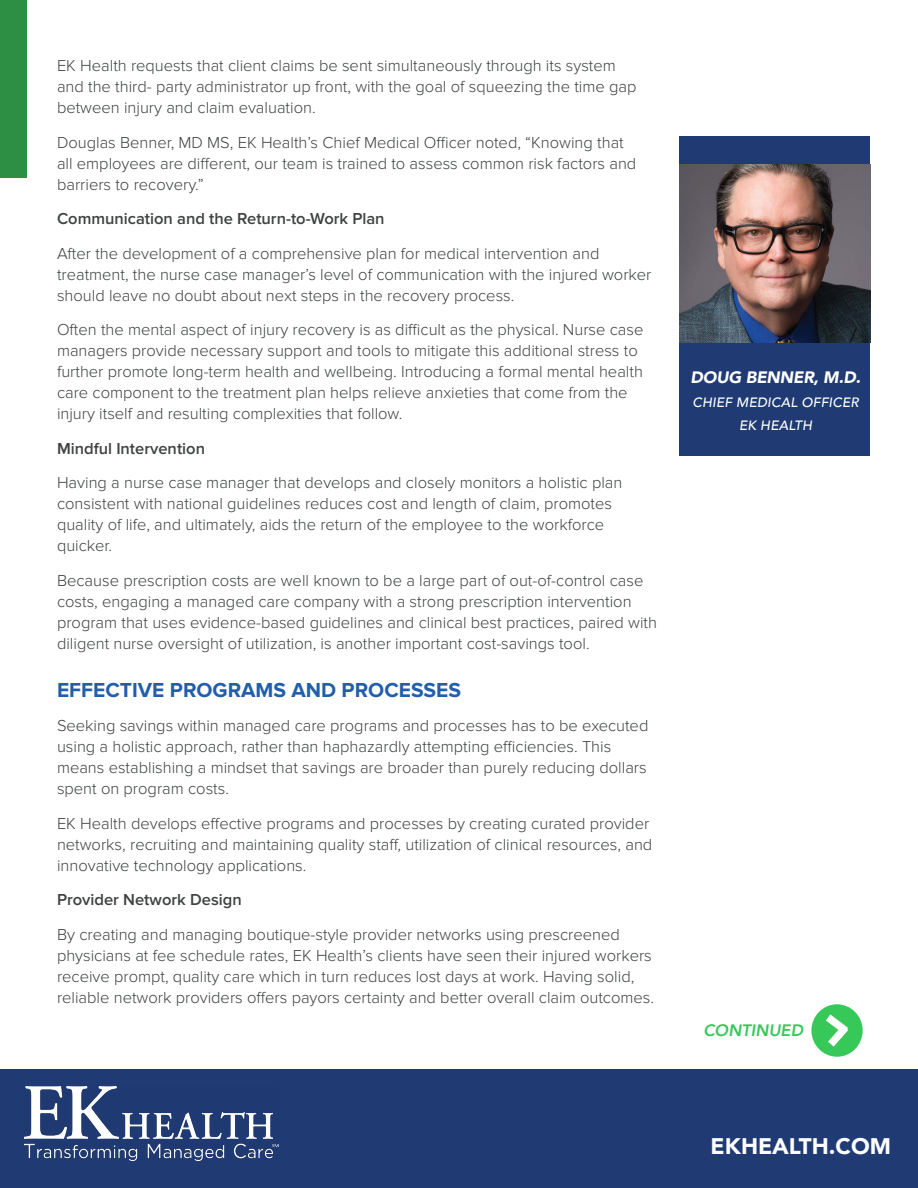
<style>
.page{position:relative;width:918px;height:1188px;background:#fff}
.page>*{position:absolute;margin:0;border:0;box-sizing:border-box;transform-origin:0 0}
.t1{font:900 22.5px "Avenir";color:#fff}
.t2{font:700 21px "Proxima Nova";color:#215eac}
.t3{font:300 16.5px/21px "Proxima Nova";color:#3f4241}
.t4{font:600 16.5px "Proxima Nova";color:#3f4241}
.t5{font:italic 900 16.5px "Avenir";letter-spacing:-.01em;color:#fff}
.t6{font:italic 800 16.5px "Avenir";color:#37c85a}
.t7{font:italic 500 13.5px/22.5px "Avenir";letter-spacing:.01em;color:#fff;text-align:center}
</style>
<div class="page">
<div style="left:0;top:1069px;width:918px;height:119px;background:#203b74"></div>
<img style="left:25px;top:1087px;width:254px;height:73px">
<div style="left:0;top:0;width:27px;height:177px;background:#2d8f44"></div>
<div style="left:679px;top:136px;width:191px;height:320px;background:#203b74"></div>
<img style="left:679px;top:165px;width:191px;height:177px">
<svg style="left:811px;top:1004px;width:52px;height:53px"></svg>
<svg style="left:818px;top:1007px;width:38px;height:48px"></svg>
<p class="t3" style="left:57px;top:56px;width:581px">EK Health requests that client claims be sent simultaneously through its system and the third- party administrator up front, with the goal of squeezing the time gap between injury and claim evaluation.</p>
<p class="t3" style="left:57px;top:132px;width:581px">Douglas Benner, MD MS, EK Health’s Chief Medical Officer noted, “Knowing that all employees are different, our team is trained to assess common risk factors and barriers to recovery.”</p>
<p class="t4" style="left:57px;top:209px;width:329px">Communication and the Return-to-Work Plan</p>
<p class="t3" style="left:57px;top:243px;width:596px">After the development of a comprehensive plan for medical intervention and treatment, the nurse case manager’s level of communication with the injured worker should leave no doubt about next steps in the recovery process.</p>
<p class="t3" style="left:57px;top:320px;width:588px">Often the mental aspect of injury recovery is as difficult as the physical. Nurse case managers provide necessary support and tools to mitigate this additional stress to further promote long-term health and wellbeing. Introducing a formal mental health care component to the treatment plan helps relieve anxieties that come from the injury itself and resulting complexities that follow.</p>
<p class="t4" style="left:57px;top:439px;width:150px">Mindful Intervention</p>
<p class="t3" style="left:57px;top:473px;width:567px">Having a nurse case manager that develops and closely monitors a holistic plan consistent with national guidelines reduces cost and length of claim, promotes quality of life, and ultimately, aids the return of the employee to the workforce quicker.</p>
<p class="t3" style="left:57px;top:570px;width:602px">Because prescription costs are well known to be a large part of out-of-control case costs, engaging a managed care company with a strong prescription intervention program that uses evidence-based guidelines and clinical best practices, paired with diligent nurse oversight of utilization, is another important cost-savings tool.</p>
<p class="t2" style="left:57px;top:680px;width:406px">EFFECTIVE PROGRAMS AND PROCESSES</p>
<p class="t3" style="left:57px;top:716px;width:593px">Seeking savings within managed care programs and processes has to be executed using a holistic approach, rather than haphazardly attempting efficiencies. This means establishing a mindset that savings are broader than purely reducing dollars spent on program costs.</p>
<p class="t3" style="left:57px;top:813px;width:597px">EK Health develops effective programs and processes by creating curated provider networks, recruiting and maintaining quality staff, utilization of clinical resources, and innovative technology applications.</p>
<p class="t4" style="left:57px;top:890px;width:186px">Provider Network Design</p>
<p class="t3" style="left:57px;top:924px;width:599px">By creating and managing boutique-style provider networks using prescreened physicians at fee schedule rates, EK Health’s clients have seen their injured workers receive prompt, quality care which in turn reduces lost days at work. Having solid, reliable network providers offers payors certainty and better overall claim outcomes.</p>
<p class="t5" style="left:691px;top:364px;width:171px">DOUG BENNER, M.D.</p>
<p class="t7" style="left:692px;top:391px;width:168px">CHIEF MEDICAL OFFICER<br>EK HEALTH</p>
<p class="t6" style="left:703px;top:1020px;width:101px">CONTINUED</p>
<h1 class="t1" style="left:711px;top:1127px;width:182px">EKHEALTH.COM</h1>
</div>
